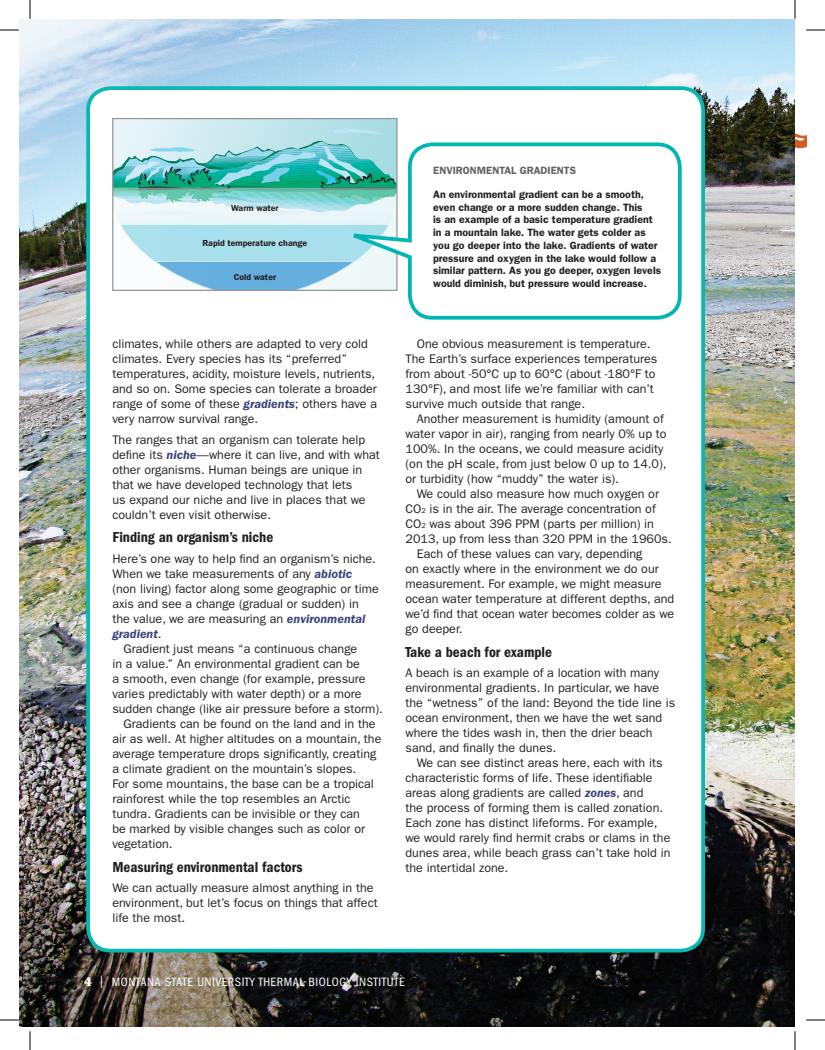
<style>
.page{position:relative;width:825px;height:1050px;background:#fff}
.page>*{position:absolute;margin:0;border:0;box-sizing:border-box;transform-origin:0 0}
.t1{font:15px "ITC Franklin Gothic Std Dm Cd";color:#231f20}
.t2{font:12.5px/15px "ITC Franklin Gothic Std";color:#231f20}
.t3{font:condensed 12.5px "ITC Franklin Gothic Std";letter-spacing:.04em;color:#fff}
.t4{font:italic 600 12.5px "ITC Franklin Gothic Std";color:#38447a}
.t5{font:600 10.62px/12.8px "ITC Franklin Gothic Std";color:#231f20}
.t6{font:600 10.62px "ITC Franklin Gothic Std";color:#636366}
.t7{font:600 8.75px "ITC Franklin Gothic Std";color:#231f20}
.s1{font-weight:600;font-style:italic;color:#38447a}
.s2{font-weight:400;font-style:normal;color:#231f20}
.s3{font-size:7.25px}
.s4{font-family:"Caecilia LT Std";font-weight:800;font-stretch:normal}
</style>
<div class="page">
<img style="left:19px;top:19px;width:776px;height:1007px">
<svg style="left:795px;top:1031px;width:1px;height:19px"></svg>
<svg style="left:30px;top:1031px;width:1px;height:19px"></svg>
<svg style="left:30px;top:0;width:1px;height:19px"></svg>
<svg style="left:806px;top:1020px;width:19px;height:1px"></svg>
<svg style="left:0;top:1020px;width:19px;height:1px"></svg>
<svg style="left:0;top:30px;width:19px;height:1px"></svg>
<svg style="left:795px;top:0;width:30px;height:149px"></svg>
<div style="left:88px;top:88px;width:615px;height:863px;background:#fff;border-radius:22px"></div>
<div style="left:86px;top:86px;width:619px;height:866px;border:4px solid #0bb7b1;border-radius:22px"></div>
<svg style="left:114px;top:120px;width:282px;height:169px;background:#a0d8df"></svg>
<div style="left:112px;top:118px;width:286px;height:173px;border:1px solid #939598"></div>
<svg style="left:328px;top:141px;width:354px;height:179px"></svg>
<p class="t7" style="left:231px;top:203px;width:49px">Warm water</p>
<p class="t7" style="left:203px;top:238px;width:106px">Rapid temperature change</p>
<p class="t7" style="left:234px;top:272px;width:44px">Cold water</p>
<p class="t2" style="left:112px;top:336px;width:266px">climates, while others are adapted to very cold climates. Every species has its “preferred” temperatures, acidity, moisture levels, nutrients, and so on. Some species can tolerate a broader range of some of these <span class="s1">gradients</span>; others have a very narrow survival range.</p>
<p class="t2" style="left:112px;top:432px;width:269px">The ranges that an organism can tolerate help defne its <span class="s1">niche</span>—where it can live, and with what other organisms. Human beings are unique in that we have developed technology that lets<br>us expand our niche and live in places that we couldn’t even visit otherwise.</p>
<p class="t1" style="left:112px;top:529px;width:162px">Finding an organism’s niche</p>
<p class="t2" style="left:112px;top:551px;width:265px">Here’s one way to help fnd an organism’s niche.</p>
<p class="t2" style="left:112px;top:566px;width:241px">When we take measurements of any <span class="s1">abiotic</span></p>
<p class="t2" style="left:112px;top:581px;width:268px">(non living) factor along some geographic or time</p>
<p class="t2" style="left:112px;top:596px;width:248px">axis and see a change (gradual or sudden) in</p>
<p class="t2" style="left:112px;top:611px;width:255px">the value, we are measuring an <span class="s1">environmental</span></p>
<p class="t4" style="left:112px;top:627px;width:51px">gradient<span class="s2">.</span></p>
<p class="t2" style="left:124px;top:641px;width:235px">Gradient just means “a continuous change</p>
<p class="t2" style="left:112px;top:656px;width:249px">in a value.” An environmental gradient can be</p>
<p class="t2" style="left:112px;top:671px;width:255px">a smooth, even change (for example, pressure</p>
<p class="t2" style="left:112px;top:686px;width:251px">varies predictably with water depth) or a more</p>
<p class="t2" style="left:112px;top:701px;width:272px">sudden change (like air pressure before a storm).</p>
<p class="t2" style="left:124px;top:716px;width:254px">Gradients can be found on the land and in the</p>
<p class="t2" style="left:112px;top:731px;width:271px">air as well. At higher altitudes on a mountain, the</p>
<p class="t2" style="left:112px;top:746px;width:265px">average temperature drops signifcantly, creating</p>
<p class="t2" style="left:112px;top:761px;width:245px">a climate gradient on the mountain’s slopes.</p>
<p class="t2" style="left:112px;top:776px;width:263px">For some mountains, the base can be a tropical</p>
<p class="t2" style="left:112px;top:791px;width:240px">rainforest while the top resembles an Arctic</p>
<p class="t2" style="left:112px;top:806px;width:249px">tundra. Gradients can be invisible or they can</p>
<p class="t2" style="left:112px;top:821px;width:254px">be marked by visible changes such as color or</p>
<p class="t2" style="left:112px;top:836px;width:62px">vegetation.</p>
<p class="t1" style="left:112px;top:858px;width:192px">Measuring environmental factors</p>
<p class="t2" style="left:112px;top:881px;width:267px">We can actually measure almost anything in the environment, but let’s focus on things that affect life the most.</p>
<p class="t6" style="left:433px;top:164px;width:144px">ENVIRONMENTAL GRADIENTS</p>
<p class="t5" style="left:433px;top:188px;width:229px">An environmental gradient can be a smooth, even change or a more sudden change. This<br>is an example of a basic temperature gradient in a mountain lake. The water gets colder as you go deeper into the lake. Gradients of water pressure and oxygen in the lake would follow a similar pattern. As you go deeper, oxygen levels would diminish, but pressure would increase.</p>
<p class="t2" style="left:417px;top:336px;width:235px">One obvious measurement is temperature.</p>
<p class="t2" style="left:406px;top:351px;width:253px">The Earth’s surface experiences temperatures</p>
<p class="t2" style="left:406px;top:366px;width:252px">from about -50°C up to 60°C (about -180°F to</p>
<p class="t2" style="left:406px;top:381px;width:250px">130°F), and most life we’re familiar with can’t</p>
<p class="t2" style="left:406px;top:396px;width:181px">survive much outside that range.</p>
<p class="t2" style="left:417px;top:411px;width:249px">Another measurement is humidity (amount of</p>
<p class="t2" style="left:406px;top:426px;width:263px">water vapor in air), ranging from nearly 0% up to</p>
<p class="t2" style="left:406px;top:441px;width:259px">100%. In the oceans, we could measure acidity</p>
<p class="t2" style="left:406px;top:456px;width:263px">(on the pH scale, from just below 0 up to 14.0),</p>
<p class="t2" style="left:406px;top:471px;width:215px">or turbidity (how “muddy” the water is).</p>
<p class="t2" style="left:417px;top:486px;width:244px">We could also measure how much oxygen or</p>
<p class="t2" style="left:406px;top:501px;width:252px">CO<span class="s3">2</span> is in the air. The average concentration of</p>
<p class="t2" style="left:406px;top:516px;width:250px">CO<span class="s3">2</span> was about 396 PPM (parts per million) in</p>
<p class="t2" style="left:406px;top:531px;width:268px">2013, up from less than 320 PPM in the 1960s.</p>
<p class="t2" style="left:417px;top:546px;width:227px">Each of these values can vary, depending</p>
<p class="t2" style="left:406px;top:561px;width:255px">on exactly where in the environment we do our</p>
<p class="t2" style="left:406px;top:576px;width:258px">measurement. For example, we might measure</p>
<p class="t2" style="left:406px;top:591px;width:270px">ocean water temperature at different depths, and</p>
<p class="t2" style="left:406px;top:606px;width:270px">we’d fnd that ocean water becomes colder as we</p>
<p class="t2" style="left:406px;top:621px;width:58px">go deeper.</p>
<p class="t1" style="left:406px;top:643px;width:148px">Take a beach for example</p>
<p class="t2" style="left:406px;top:666px;width:255px">A beach is an example of a location with many</p>
<p class="t2" style="left:406px;top:681px;width:255px">environmental gradients. In particular, we have</p>
<p class="t2" style="left:406px;top:696px;width:271px">the “wetness” of the land: Beyond the tide line is</p>
<p class="t2" style="left:406px;top:711px;width:258px">ocean environment, then we have the wet sand</p>
<p class="t2" style="left:406px;top:726px;width:249px">where the tides wash in, then the drier beach</p>
<p class="t2" style="left:406px;top:741px;width:152px">sand, and fnally the dunes.</p>
<p class="t2" style="left:417px;top:756px;width:247px">We can see distinct areas here, each with its</p>
<p class="t2" style="left:406px;top:771px;width:249px">characteristic forms of life. These identifable</p>
<p class="t2" style="left:406px;top:786px;width:239px">areas along gradients are called <span class="s1">zones</span>, and</p>
<p class="t2" style="left:406px;top:801px;width:259px">the process of forming them is called zonation.</p>
<p class="t2" style="left:406px;top:816px;width:254px">Each zone has distinct lifeforms. For example,</p>
<p class="t2" style="left:406px;top:831px;width:266px">we would rarely fnd hermit crabs or clams in the</p>
<p class="t2" style="left:406px;top:846px;width:266px">dunes area, while beach grass can’t take hold in</p>
<p class="t2" style="left:406px;top:861px;width:104px">the intertidal zone.</p>
<p class="t3" style="left:84px;top:975px;width:322px"><span class="s4">4</span> | MONTANA STATE UNIVERSITY THERMAL BIOLOGY INSTITUTE</p>
</div>
